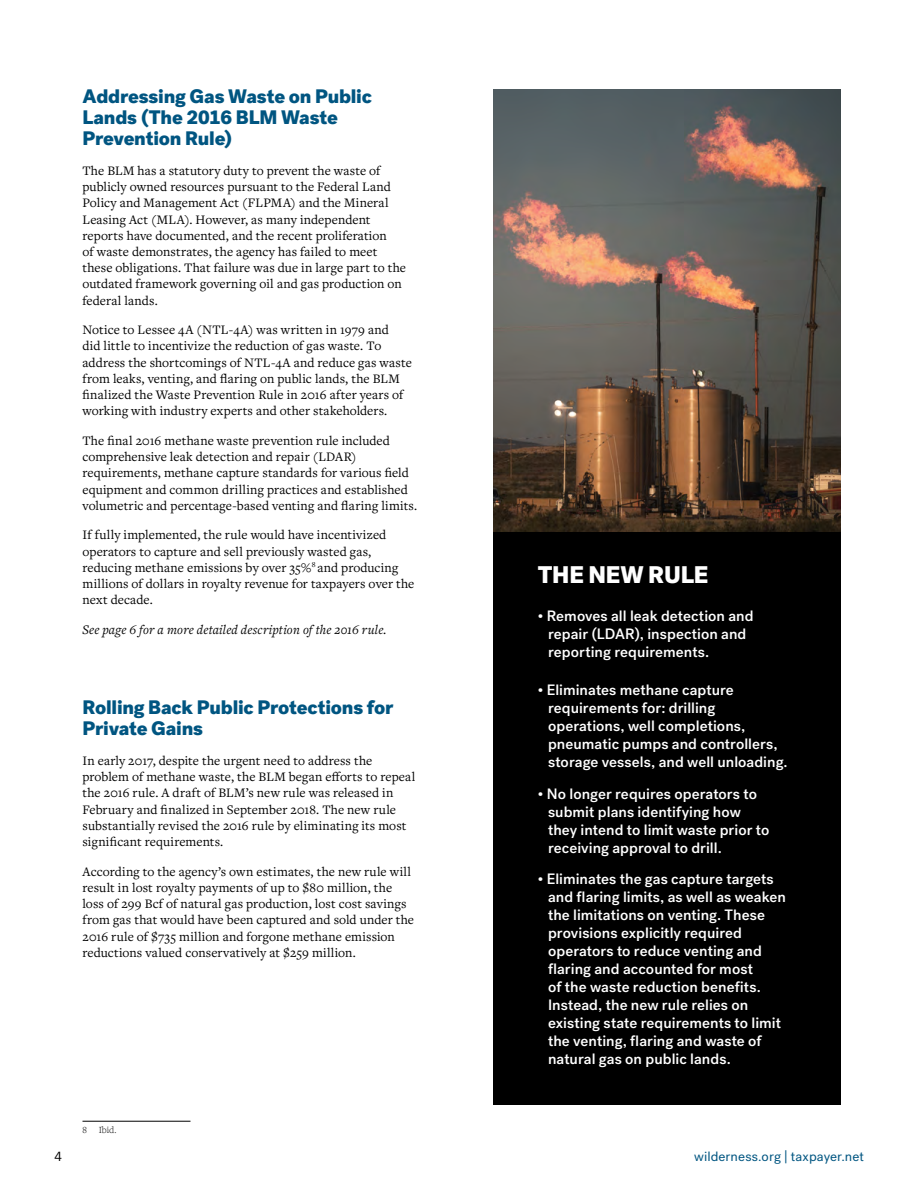
<style>
.page{position:relative;width:918px;height:1188px;background:#fff}
.page>*{position:absolute;margin:0;border:0;box-sizing:border-box;transform-origin:0 0}
.t1{font:900 24px "Post Grotesk";letter-spacing:-.005em;color:#fff}
.t2{font:900 19.5px/21px "Post Grotesk";letter-spacing:-.015em;color:#005581}
.t3{font:500 15px/18px "Post Grotesk";color:#fff}
.t4{font:13.5px/16.2px "Freight Text Pro";letter-spacing:.005em;color:#000}
.t5{font:italic 13.5px "Freight Text Pro";letter-spacing:.015em;color:#000}
.t6{font:13.5px "Post Grotesk";letter-spacing:.01em;color:#005581}
.t7{font:13.5px "Post Grotesk";color:#000}
.t8{font:300 9.75px "Freight Text Pro";color:#000}
</style>
<div class="page">
<hr style="left:82px;top:1121px;width:108px;height:1px;background:#000">
<div style="left:494px;top:531px;width:347px;height:574px;background:#000"></div>
<img style="left:494px;top:90px;width:347px;height:441px">
<h2 class="t2" style="left:82px;top:86px;width:291px">Addressing Gas Waste on Public<br>Lands (The 2016 BLM Waste<br>Prevention Rule)</h2>
<p class="t4" style="left:82px;top:162px;width:325px">The BLM has a statutory duty to prevent the waste of publicly owned resources pursuant to the Federal Land Policy and Management Act (FLPMA) and the Mineral Leasing Act (MLA). However, as many independent reports have documented, and the recent proliferation<br>of waste demonstrates, the agency has failed to meet these obligations. That failure was due in large part to the outdated framework governing oil and gas production on federal lands.</p>
<p class="t4" style="left:82px;top:321px;width:331px">Notice to Lessee 4A (NTL-4A) was written in 1979 and<br>did little to incentivize the reduction of gas waste. To address the shortcomings of NTL-4A and reduce gas waste from leaks, venting, and flaring on public lands, the BLM finalized the Waste Prevention Rule in 2016 after years of working with industry experts and other stakeholders.</p>
<p class="t4" style="left:82px;top:432px;width:336px">The final 2016 methane waste prevention rule included comprehensive leak detection and repair (LDAR) requirements, methane capture standards for various field equipment and common drilling practices and established volumetric and percentage-based venting and flaring limits.</p>
<p class="t4" style="left:82px;top:527px;width:333px">If fully implemented, the rule would have incentivized operators to capture and sell previously wasted gas, reducing methane emissions by over 35%<sup>8</sup> and producing millions of dollars in royalty revenue for taxpayers over the next decade.</p>
<p class="t5" style="left:82px;top:621px;width:306px">See page 6 for a more detailed description of the 2016 rule.</p>
<h2 class="t2" style="left:82px;top:698px;width:313px">Rolling Back Public Protections for<br>Private Gains</h2>
<p class="t4" style="left:82px;top:752px;width:334px">In early 2017, despite the urgent need to address the problem of methane waste, the BLM began efforts to repeal the 2016 rule. A draft of BLM’s new rule was released in February and finalized in September 2018. The new rule substantially revised the 2016 rule by eliminating its most significant requirements.</p>
<p class="t4" style="left:82px;top:863px;width:333px">According to the agency’s own estimates, the new rule will result in lost royalty payments of up to $80 million, the loss of 299 Bcf of natural gas production, lost cost savings from gas that would have been captured and sold under the 2016 rule of $735 million and forgone methane emission reductions valued conservatively at $259 million.</p>
<p class="t8" style="left:82px;top:1123px;width:36px">8 Ibid.</p>
<h1 class="t1" style="left:538px;top:559px;width:172px">THE NEW RULE</h1>
<p class="t3" style="left:548px;top:607px;width:207px;text-indent:-10px">• Removes all leak detection and repair (LDAR), inspection and reporting requirements.</p>
<p class="t3" style="left:548px;top:681px;width:241px;text-indent:-10px">• Eliminates methane capture requirements for: drilling operations, well completions, pneumatic pumps and controllers, storage vessels, and well unloading.</p>
<p class="t3" style="left:548px;top:785px;width:223px;text-indent:-10px">• No longer requires operators to submit plans identifying how they intend to limit waste prior to receiving approval to drill.</p>
<p class="t3" style="left:548px;top:870px;width:239px;text-indent:-10px">• Eliminates the gas capture targets and flaring limits, as well as weaken the limitations on venting. These provisions explicitly required operators to reduce venting and flaring and accounted for most<br>of the waste reduction benefits.<br>Instead, the new rule relies on existing state requirements to limit the venting, flaring and waste of natural gas on public lands.</p>
<p class="t7" style="left:54px;top:1148px;width:10px">4</p>
<p class="t6" style="left:694px;top:1148px;width:171px">wilderness.org | taxpayer.net</p>
</div>
